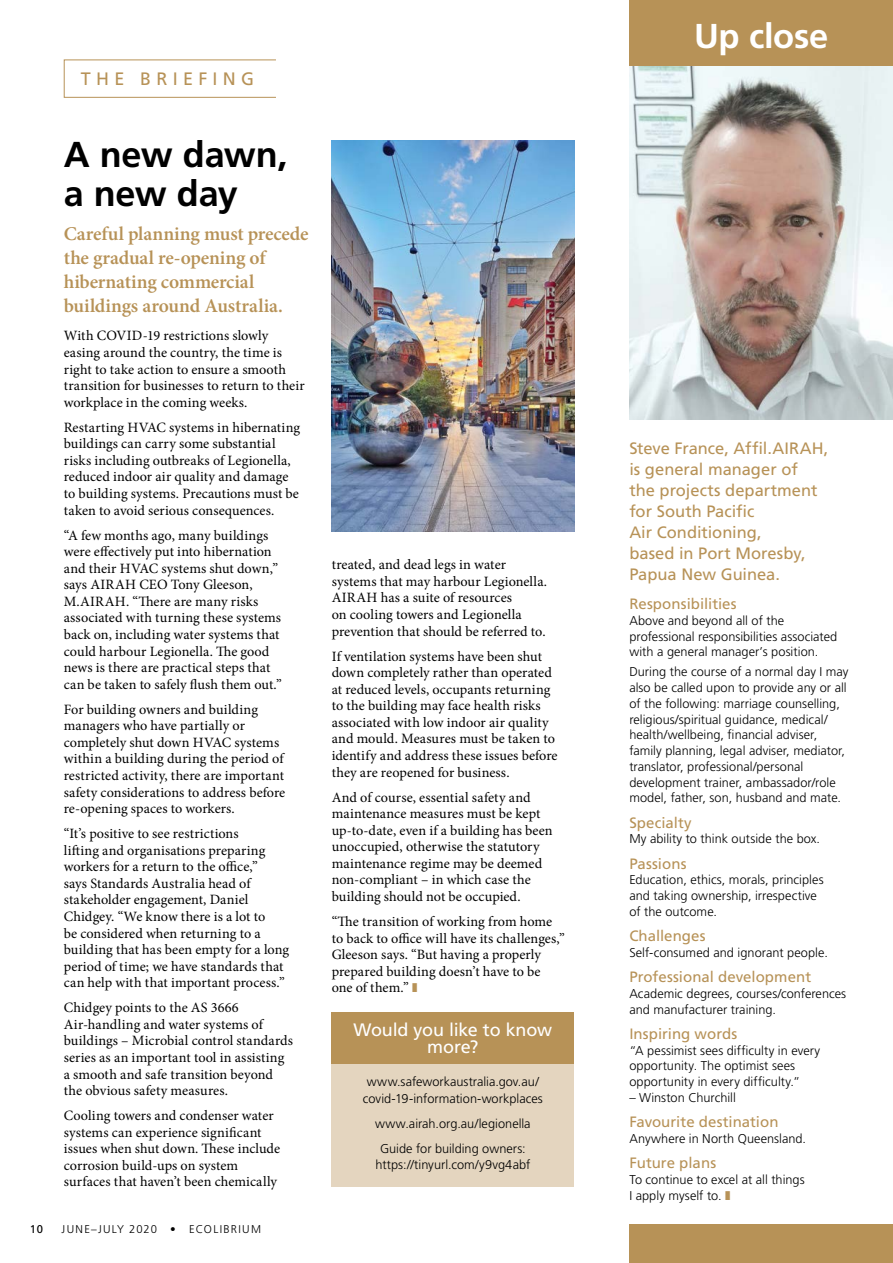
<style>
.page{position:relative;width:893px;height:1263px;background:#fff}
.page>*{position:absolute;margin:0;border:0;box-sizing:border-box;transform-origin:0 0}
.t1{font:700 36px/39px "Frutiger LT Std";letter-spacing:-.01em;color:#000}
.t2{font:700 34.5px "Frutiger LT Std";letter-spacing:-.01em;color:#fff}
.t3{font:600 19.5px/24px "Minion Pro";letter-spacing:-.005em;color:#b79257}
.t4{font:18px/16.5px "Frutiger LT Std";letter-spacing:-.01em;color:#fff;text-align:center}
.t5{font:18px "Frutiger LT Std";letter-spacing:.295em;color:#b79257}
.t6{font:16.5px/21px "Frutiger LT Std";color:#b79257}
.t7{font:15px "Frutiger LT Std";color:#b79257}
.t8{font:14.25px/16.5px "Minion Pro";letter-spacing:.005em;color:#000}
.t9{font:300 12.75px/15.8px "Frutiger LT Std";color:#000}
.t10{font:300 11.25px "Frutiger LT Std";letter-spacing:.115em;color:#000}
.t11{font:11.25px "Frutiger LT Std";color:#000}
.s1{color:#b79257}
</style>
<div class="page">
<div style="left:64px;top:60px;width:212px;height:38px;border:1px solid #b79257"></div>
<div style="left:629px;top:0;width:264px;height:68px;background:#b79257"></div>
<hr style="left:892px;top:0;width:1px;height:1263px;background:#fff">
<div style="left:629px;top:1225px;width:264px;height:38px;background:#b79257"></div>
<img style="left:629px;top:67px;width:264px;height:353px">
<div style="left:332px;top:1012px;width:242px;height:174px;background:#e4d5bf"></div>
<div style="left:332px;top:1012px;width:242px;height:51px;background:#b79257"></div>
<img style="left:332px;top:140px;width:242px;height:391px">
<p class="t5" style="left:81px;top:68px;width:175px">THE BRIEFING</p>
<h1 class="t1" style="left:64px;top:135px;width:225px">A new dawn, a new day</h1>
<h3 class="t3" style="left:64px;top:222px;width:246px">Careful planning must precede the gradual re-opening of hibernating commercial buildings around Australia.</h3>
<p class="t8" style="left:64px;top:328px;width:242px">With COVID-19 restrictions slowly easing around the country, the time is right to take action to ensure a smooth transition for businesses to return to their workplace in the coming weeks.</p>
<p class="t8" style="left:64px;top:419px;width:238px">Restarting HVAC systems in hibernating buildings can carry some substantial risks including outbreaks of Legionella, reduced indoor air quality and damage to building systems. Precautions must be taken to avoid serious consequences.</p>
<p class="t8" style="left:64px;top:527px;width:220px">“A few months ago, many buildings were effectively put into hibernation and their HVAC systems shut down,” says AIRAH CEO Tony Gleeson, M.AIRAH. “There are many risks associated with turning these systems back on, including water systems that could harbour Legionella. The good news is there are practical steps that can be taken to safely flush them out.”</p>
<p class="t8" style="left:64px;top:701px;width:223px">For building owners and building managers who have partially or completely shut down HVAC systems within a building during the period of restricted activity, there are important safety considerations to address before re-opening spaces to workers.</p>
<p class="t8" style="left:64px;top:825px;width:227px">“It’s positive to see restrictions<br>lifting and organisations preparing workers for a return to the office,”<br>says Standards Australia head of stakeholder engagement, Daniel Chidgey. “We know there is a lot to<br>be considered when returning to a building that has been empty for a long period of time; we have standards that can help with that important process.”</p>
<p class="t8" style="left:64px;top:999px;width:231px">Chidgey points to the AS 3666<br>Air‑handling and water systems of buildings – Microbial control standards series as an important tool in assisting a smooth and safe transition beyond the obvious safety measures.</p>
<p class="t8" style="left:64px;top:1107px;width:218px">Cooling towers and condenser water systems can experience significant issues when shut down. These include corrosion build-ups on system surfaces that haven’t been chemically</p>
<p class="t11" style="left:30px;top:1223px;width:15px">10</p>
<p class="t10" style="left:62px;top:1223px;width:201px">JUNE–JULY 2020 • ECOLIBRIUM</p>
<p class="t8" style="left:332px;top:557px;width:217px">treated, and dead legs in water systems that may harbour Legionella.<br>AIRAH has a suite of resources<br>on cooling towers and Legionella prevention that should be referred to.</p>
<p class="t8" style="left:332px;top:648px;width:227px">If ventilation systems have been shut down completely rather than operated at reduced levels, occupants returning to the building may face health risks associated with low indoor air quality and mould. Measures must be taken to identify and address these issues before they are reopened for business.</p>
<p class="t8" style="left:332px;top:789px;width:222px">And of course, essential safety and maintenance measures must be kept up-to-date, even if a building has been unoccupied, otherwise the statutory maintenance regime may be deemed non‑compliant – in which case the building should not be occupied.</p>
<p class="t8" style="left:332px;top:913px;width:235px">“The transition of working from home to back to office will have its challenges,” Gleeson says. “But having a properly prepared building doesn’t have to be one of them.” <span class="s1">❚</span></p>
<p class="t4" style="left:353px;top:1022px;width:200px">Would you like to know more?</p>
<p class="t9" style="left:363px;top:1074px;width:181px;line-height:16.5px">www.safeworkaustralia.gov.au/ covid‑19‑information-workplaces</p>
<p class="t9" style="left:375px;top:1111px;width:157px;line-height:25px;text-align:center">www.airah.org.au/legionella<br>Guide for building owners:</p>
<p class="t9" style="left:375px;top:1157px;width:156px">https://tinyurl.com/y9vg4abf</p>
<h2 class="t2" style="left:694px;top:16px;width:136px">Up close</h2>
<p class="t6" style="left:629px;top:437px;width:201px">Steve France, Affil.AIRAH, is general manager of<br>the projects department for South Pacific<br>Air Conditioning,<br>based in Port Moresby,<br>Papua New Guinea.</p>
<p class="t7" style="left:629px;top:595px;width:109px">Responsibilities</p>
<p class="t9" style="left:629px;top:613px;width:210px">Above and beyond all of the professional responsibilities associated with a general manager’s position.</p>
<p class="t9" style="left:629px;top:664px;width:221px">During the course of a normal day I may also be called upon to provide any or all of the following: marriage counselling, religious/spiritual guidance, medical/ health/wellbeing, financial adviser, family planning, legal adviser, mediator, translator, professional/personal development trainer, ambassador/role model, father, son, husband and mate.</p>
<p class="t7" style="left:629px;top:813px;width:64px">Specialty</p>
<p class="t9" style="left:629px;top:831px;width:192px">My ability to think outside the box.</p>
<p class="t7" style="left:629px;top:855px;width:59px">Passions</p>
<p class="t9" style="left:629px;top:872px;width:196px">Education, ethics, morals, principles and taking ownership, irrespective of the outcome.</p>
<p class="t7" style="left:629px;top:927px;width:78px">Challenges</p>
<p class="t9" style="left:629px;top:945px;width:200px">Self-consumed and ignorant people.</p>
<p class="t7" style="left:629px;top:968px;width:183px">Professional development</p>
<p class="t9" style="left:629px;top:986px;width:218px">Academic degrees, courses/conferences and manufacturer training.</p>
<p class="t7" style="left:629px;top:1025px;width:110px">Inspiring words</p>
<p class="t9" style="left:629px;top:1042px;width:192px">“A pessimist sees difficulty in every opportunity. The optimist sees opportunity in every difficulty.”</p>
<p class="t9" style="left:629px;top:1090px;width:108px">– Winston Churchill</p>
<p class="t7" style="left:629px;top:1113px;width:151px">Favourite destination</p>
<p class="t9" style="left:629px;top:1131px;width:178px">Anywhere in North Queensland.</p>
<p class="t7" style="left:629px;top:1154px;width:88px">Future plans</p>
<p class="t9" style="left:629px;top:1172px;width:177px">To continue to excel at all things<br>I apply myself to. <span class="s1">❚</span></p>
</div>
